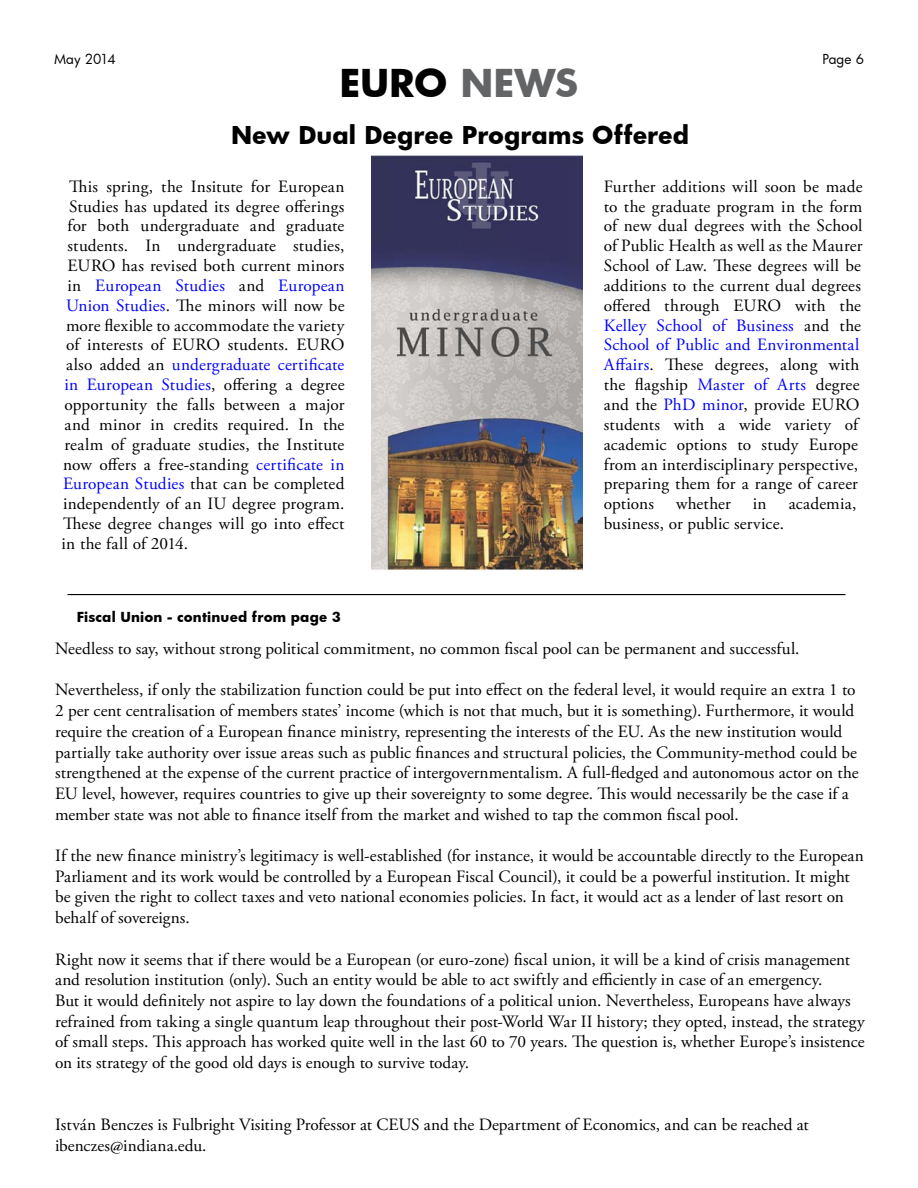
<style>
.page{position:relative;width:918px;height:1188px;background:#fff}
.page>*{position:absolute;margin:0;border:0;box-sizing:border-box;transform-origin:0 0}
.t1{font:700 37.5px "Futura";color:#000}
.t2{font:700 37.5px "Futura";color:#636466}
.t3{font:700 24px "Futura";color:#000}
.t4{font:17.25px/19.8px "Adobe Garamond Pro";letter-spacing:.005em;color:#000}
.t5{font:17.25px "Adobe Garamond Pro";letter-spacing:.015em;color:#00f}
.t6{font:700 13.5px "Futura";letter-spacing:.015em;color:#000}
.t7{font:13.5px "Futura";letter-spacing:-.005em;color:#000}
.s1{color:#000}
.s2{color:#00f}
</style>
<div class="page">
<hr style="left:68px;top:594px;width:777px;height:1px;background:#000">
<img style="left:372px;top:156px;width:211px;height:415px">
<p class="t7" style="left:54px;top:50px;width:63px">May 2014</p>
<p class="t7" style="left:822px;top:50px;width:43px">Page 6</p>
<h1 class="t1" style="left:339px;top:57px;width:28px">EURO</h1>
<h1 class="t2" style="left:460px;top:57px;width:120px">News</h1>
<h2 class="t3" style="left:231px;top:118px;width:460px">New Dual Degree Programs Offered</h2>
<p class="t4" style="left:69px;top:177px;width:277px">This spring, the Insitute for European</p>
<p class="t4" style="left:69px;top:197px;width:277px">Studies has updated its degree offerings</p>
<p class="t4" style="left:68px;top:217px;width:278px">for both undergraduate and graduate</p>
<p class="t4" style="left:68px;top:237px;width:278px">students. In undergraduate studies,</p>
<p class="t4" style="left:68px;top:256px;width:278px">EURO has revised both current minors</p>
<p class="t5" style="left:68px;top:275px;width:278px"><span class="s1">in</span> European Studies <span class="s1">and</span> European</p>
<p class="t4" style="left:66px;top:296px;width:280px"><span class="s2">Union Studies</span>. The minors will now be</p>
<p class="t4" style="left:66px;top:316px;width:280px">more flexible to accommodate the variety</p>
<p class="t4" style="left:66px;top:336px;width:280px">of interests of EURO students. EURO</p>
<p class="t5" style="left:66px;top:354px;width:280px"><span class="s1">also added an</span> undergraduate certificate</p>
<p class="t5" style="left:65px;top:374px;width:281px">in European Studies<span class="s1">, offering a degree</span></p>
<p class="t4" style="left:65px;top:395px;width:281px">opportunity the falls between a major</p>
<p class="t4" style="left:65px;top:415px;width:281px">and minor in credits required. In the</p>
<p class="t4" style="left:65px;top:435px;width:281px">realm of graduate studies, the Institute</p>
<p class="t4" style="left:63px;top:455px;width:283px">now offers a free-standing <span class="s2">certificate in</span></p>
<p class="t4" style="left:63px;top:475px;width:283px"><span class="s2">European Studies</span> that can be completed</p>
<p class="t4" style="left:63px;top:494px;width:283px">independently of an IU degree program.</p>
<p class="t4" style="left:63px;top:514px;width:283px">These degree changes will go into effect</p>
<p class="t4" style="left:62px;top:534px;width:128px">in the fall of 2014.</p>
<p class="t6" style="left:77px;top:607px;width:266px">Fiscal Union - continued from page 3</p>
<p class="t4" style="left:604px;top:177px;width:260px">Further additions will soon be made to the graduate program in the form of new dual degrees with the School of Public Health as well as the Maurer<br>School of Law. These degrees will be additions to the current dual degrees offered through EURO with the<br><span class="s2">Kelley School of Business</span> and the<br><span class="s2">School of Public and Environmental<br>Affairs</span>. These degrees, along with the flagship <span class="s2">Master of Arts</span> degree and the <span class="s2">PhD minor</span>, provide EURO students with a wide variety of academic options to study Europe from an interdisciplinary perspective, preparing them for a range of career options</p>
<p class="t4" style="left:676px;top:494px;width:56px">whether</p>
<p class="t4" style="left:753px;top:494px;width:15px">in</p>
<p class="t4" style="left:789px;top:494px;width:69px">academia,</p>
<p class="t4" style="left:604px;top:514px;width:182px">business, or public service.</p>
<p class="t4" style="left:55px;top:639px;width:746px">Needless to say, without strong political commitment, no common fiscal pool can be permanent and successful.</p>
<p class="t4" style="left:55px;top:680px;width:805px;line-height:20.7px">Nevertheless, if only the stabilization function could be put into effect on the federal level, it would require an extra 1 to 2 per cent centralisation of members states’ income (which is not that much, but it is something). Furthermore, it would require the creation of a European finance ministry, representing the interests of the EU. As the new institution would partially take authority over issue areas such as public finances and structural policies, the Community-method could be strengthened at the expense of the current practice of intergovernmentalism. A full-fledged and autonomous actor on the EU level, however, requires countries to give up their sovereignty to some degree. This would necessarily be the case if a member state was not able to finance itself from the market and wished to tap the common fiscal pool.</p>
<p class="t4" style="left:55px;top:846px;width:810px;line-height:20.7px">If the new finance ministry’s legitimacy is well-established (for instance, it would be accountable directly to the European Parliament and its work would be controlled by a European Fiscal Council), it could be a powerful institution. It might be given the right to collect taxes and veto national economies policies. In fact, it would act as a lender of last resort on behalf of sovereigns.</p>
<p class="t4" style="left:55px;top:949px;width:811px;line-height:20.7px">Right now it seems that if there would be a European (or euro-zone) fiscal union, it will be a kind of crisis management and resolution institution (only). Such an entity would be able to act swiftly and efficiently in case of an emergency.<br>But it would definitely not aspire to lay down the foundations of a political union. Nevertheless, Europeans have always refrained from taking a single quantum leap throughout their post-World War II history; they opted, instead, the strategy of small steps. This approach has worked quite well in the last 60 to 70 years. The question is, whether Europe’s insistence on its strategy of the good old days is enough to survive today.</p>
<p class="t4" style="left:55px;top:1115px;width:755px;line-height:20.7px">István Benczes is Fulbright Visiting Professor at CEUS and the Department of Economics, and can be reached at ibenczes@indiana.edu.</p>
</div>
